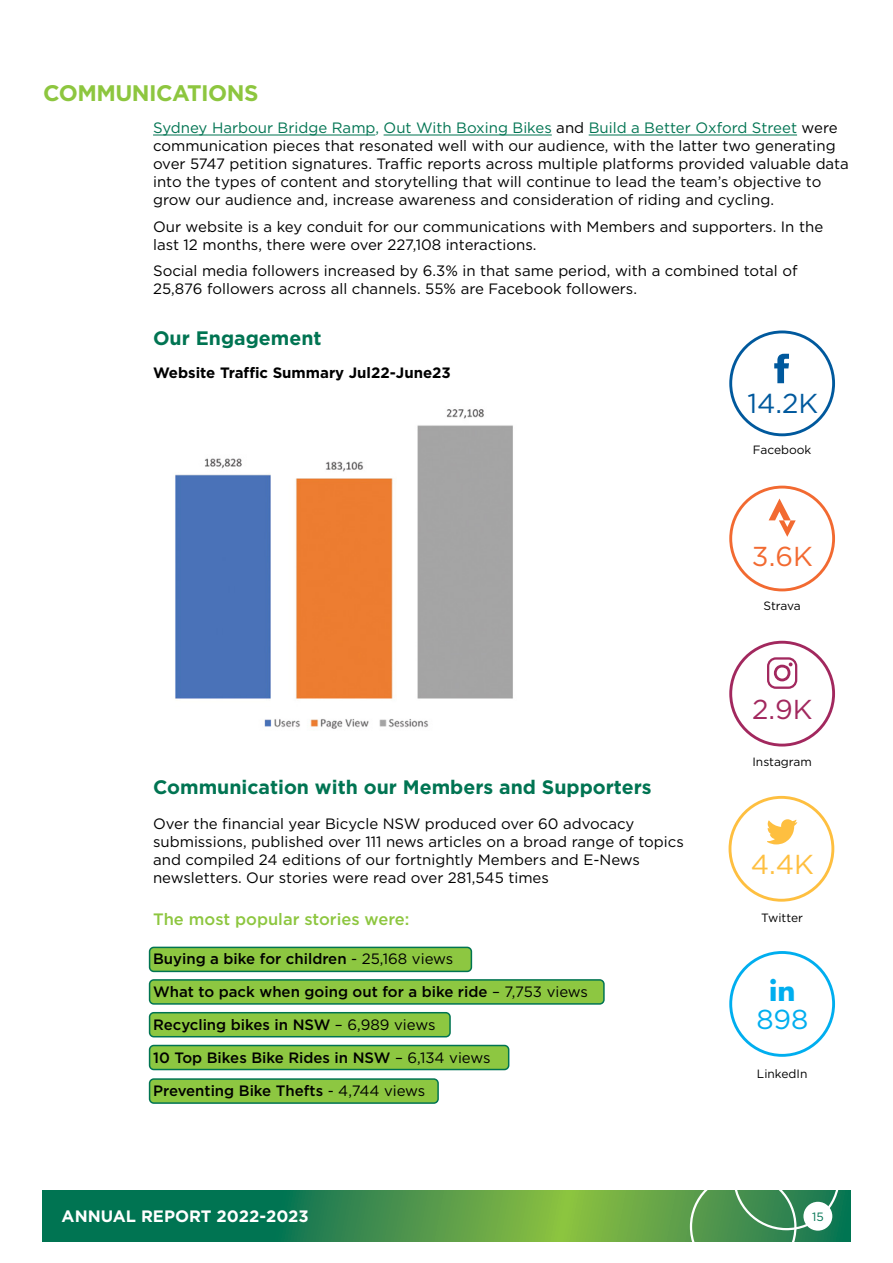
<style>
.page{position:relative;width:893px;height:1263px;background:#fff}
.page>*{position:absolute;margin:0;border:0;box-sizing:border-box;transform-origin:0 0}
.t1{font:27.3px "Gotham";color:#00599d}
.t2{font:27.3px "Gotham";color:#febf40}
.t3{font:27.3px "Gotham";color:#f26a31}
.t4{font:27.3px "Gotham";color:#a2285e}
.t5{font:27.3px "Gotham";color:#00aeef}
.t6{font:700 27.3px "Futura";color:#00aeef}
.t7{font:700 22.5px "Gotham";letter-spacing:-.025em;color:#8dc63f}
.t8{font:700 19.5px "Gotham";color:#007452}
.t9{font:500 16.5px "Gotham";color:#8dc63f}
.t10{font:700 16.5px "Gotham";color:#fff}
.t11{font:15px/18px "Gotham";color:#000}
.t12{font:500 15px "Gotham";color:#000}
.t13{font:700 15px "Gotham";color:#000}
.t14{font:12px "Gotham";color:#000}
.t15{font:12px "Gotham";color:#007452}
.s1{color:#007452}
.s2{font-weight:400}
</style>
<div class="page">
<div style="left:150px;top:1079px;width:288px;height:24px;background:#8dc741;border-radius:4px"></div>
<div style="left:149px;top:1078px;width:290px;height:26px;border:2px solid #007452;border-radius:4px"></div>
<div style="left:150px;top:1045px;width:359px;height:24px;background:#8dc741;border-radius:4px"></div>
<div style="left:149px;top:1045px;width:360px;height:25px;border:2px solid #007452;border-radius:4px"></div>
<div style="left:150px;top:1013px;width:300px;height:24px;background:#8dc741;border-radius:4px"></div>
<div style="left:149px;top:1012px;width:302px;height:25px;border:2px solid #007452;border-radius:4px"></div>
<div style="left:150px;top:980px;width:454px;height:24px;background:#8dc741;border-radius:4px"></div>
<div style="left:149px;top:979px;width:456px;height:26px;border:2px solid #007452;border-radius:4px"></div>
<div style="left:150px;top:947px;width:321px;height:24px;background:#8dc741;border-radius:4px"></div>
<div style="left:149px;top:947px;width:323px;height:25px;border:2px solid #007452;border-radius:4px"></div>
<svg style="left:43px;top:1191px;width:807px;height:51px;background:#388f4c"></svg>
<svg style="left:690px;top:1190px;width:151px;height:52px;background:#47925b"></svg>
<div style="left:803px;top:1202px;width:29px;height:28px;background:#fff;border-radius:50%"></div>
<hr style="left:153px;top:135px;width:222px;height:1px;background:#007452">
<hr style="left:384px;top:135px;width:168px;height:1px;background:#007452">
<hr style="left:589px;top:135px;width:208px;height:1px;background:#007452">
<img style="left:175px;top:409px;width:338px;height:320px">
<div style="left:729px;top:330px;width:106px;height:106px;border:3px solid #00599d;border-radius:50%"></div>
<svg style="left:774px;top:354px;width:15px;height:29px"></svg>
<div style="left:729px;top:796px;width:105px;height:106px;border:3px solid #febf40;border-radius:50%"></div>
<svg style="left:767px;top:819px;width:30px;height:25px"></svg>
<div style="left:729px;top:951px;width:106px;height:106px;border:3px solid #00aeef;border-radius:50%"></div>
<div style="left:729px;top:486px;width:106px;height:105px;border:3px solid #f26a31;border-radius:50%"></div>
<svg style="left:769px;top:498px;width:27px;height:39px"></svg>
<div style="left:729px;top:641px;width:106px;height:105px;border:3px solid #a2285e;border-radius:50%"></div>
<svg style="left:767px;top:657px;width:30px;height:32px"></svg>
<h2 class="t7" style="left:43px;top:80px;width:217px">COMMUNICATIONS</h2>
<p class="t11" style="left:153px;top:118px;width:697px"><span class="s1">Sydney Harbour Bridge Ramp, Out With Boxing Bikes</span> and <span class="s1">Build a Better Oxford Street</span> were communication pieces that resonated well with our audience, with the latter two generating over 5747 petition signatures. Traffic reports across multiple platforms provided valuable data into the types of content and storytelling that will continue to lead the team’s objective to grow our audience and, increase awareness and consideration of riding and cycling.</p>
<p class="t11" style="left:153px;top:217px;width:672px">Our website is a key conduit for our communications with Members and supporters. In the last 12 months, there were over 227,108 interactions.</p>
<p class="t11" style="left:153px;top:261px;width:646px">Social media followers increased by 6.3% in that same period, with a combined total of<br>25,876 followers across all channels. 55% are Facebook followers.</p>
<h3 class="t8" style="left:153px;top:327px;width:170px">Our Engagement</h3>
<p class="t13" style="left:153px;top:364px;width:299px">Website Traffic Summary Jul22-June23</p>
<h3 class="t8" style="left:153px;top:775px;width:500px">Communication with our Members and Supporters</h3>
<p class="t11" style="left:153px;top:814px;width:532px">Over the financial year Bicycle NSW produced over 60 advocacy submissions, published over 111 news articles on a broad range of topics and compiled 24 editions of our fortnightly Members and E-News newsletters. Our stories were read over 281,545 times</p>
<p class="t9" style="left:153px;top:910px;width:258px">The most popular stories were:</p>
<p class="t12" style="left:153px;top:950px;width:302px">Buying a bike for children <span class="s2">- 25,168 views</span></p>
<p class="t12" style="left:153px;top:983px;width:436px">What to pack when going out for a bike ride <span class="s2">– 7,753 views</span></p>
<p class="t12" style="left:153px;top:1016px;width:284px">Recycling bikes in NSW <span class="s2">– 6,989 views</span></p>
<p class="t12" style="left:153px;top:1049px;width:339px">10 Top Bikes Bike Rides in NSW <span class="s2">– 6,134 views</span></p>
<p class="t12" style="left:153px;top:1082px;width:274px">Preventing Bike Thefts <span class="s2">- 4,744 views</span></p>
<h1 class="t1" style="left:747px;top:388px;width:72px">14.2K</h1>
<p class="t14" style="left:753px;top:443px;width:60px">Facebook</p>
<h1 class="t3" style="left:752px;top:541px;width:62px">3.6K</h1>
<p class="t14" style="left:763px;top:599px;width:39px">Strava</p>
<h1 class="t4" style="left:752px;top:694px;width:62px">2.9K</h1>
<p class="t14" style="left:752px;top:755px;width:61px">Instagram</p>
<h1 class="t2" style="left:751px;top:849px;width:65px">4.4K</h1>
<p class="t14" style="left:761px;top:911px;width:43px">Twitter</p>
<h1 class="t6" style="left:769px;top:972px;width:28px">in</h1>
<h1 class="t5" style="left:756px;top:1005px;width:54px">898</h1>
<p class="t14" style="left:757px;top:1067px;width:52px">LinkedIn</p>
<p class="t10" style="left:62px;top:1207px;width:249px">ANNUAL REPORT 2022-2023</p>
<p class="t15" style="left:812px;top:1210px;width:13px">15</p>
</div>
